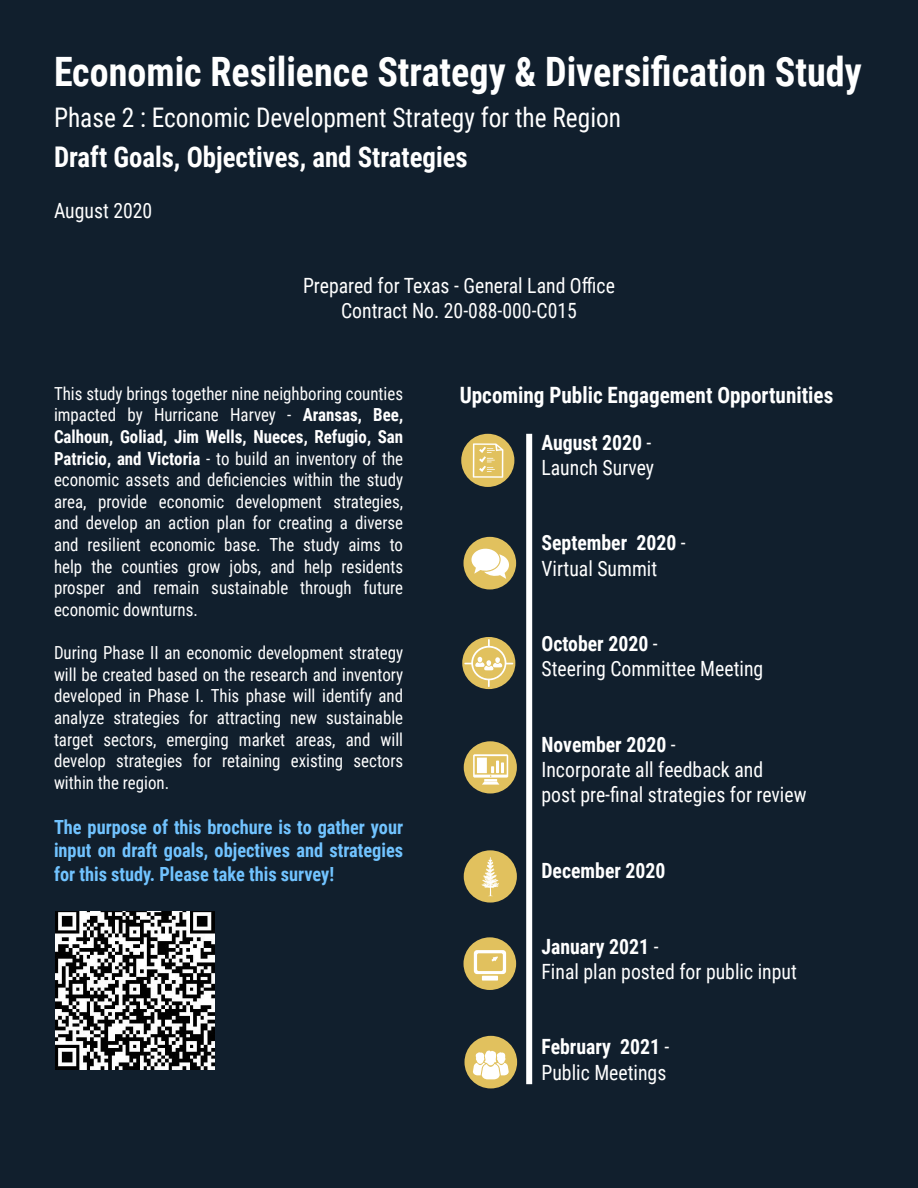
<style>
.page{position:relative;width:918px;height:1188px;background:#111f2d}
.page>*{position:absolute;margin:0;border:0;box-sizing:border-box;transform-origin:0 0}
.t1{font:700 40.5px "Roboto Condensed";color:#fff;scale:.94 1}
.t2{font:700 28.5px "Roboto Condensed";color:#fff;scale:.94 1}
.t3{font:27px "Roboto Condensed";color:#fff;scale:.94 1}
.t4{font:700 22.5px "Roboto Condensed";color:#fff;scale:.94 1}
.t5{font:21px/25.2px "Roboto Condensed";color:#fff;scale:.94 1}
.t6{font:700 21px "Roboto Condensed";color:#fff;scale:.94 1}
.t7{font:700 19.5px/23.4px "Roboto Condensed";color:#71c3ff;text-align:justify;scale:.94 1}
.t8{font:18px/21.6px "Roboto Condensed";color:#fff;text-align:justify;scale:.94 1}
.s1{font-weight:700}
</style>
<div class="page">
<div style="left:526px;top:434px;width:6px;height:650px;background:#fff"></div>
<div style="left:461px;top:434px;width:53px;height:53px;background:#e1c15e;border-radius:50%"></div>
<svg style="left:473px;top:443px;width:30px;height:35px"></svg>
<div style="left:464px;top:741px;width:53px;height:52px;background:#e1c15e;border-radius:50%"></div>
<svg style="left:473px;top:754px;width:35px;height:31px"></svg>
<svg style="left:462px;top:637px;width:53px;height:52px"></svg>
<svg style="left:464px;top:639px;width:49px;height:48px;background:#cbb772"></svg>
<div style="left:464px;top:537px;width:52px;height:52px;background:#e1c15e;border-radius:50%"></div>
<svg style="left:471px;top:548px;width:38px;height:31px"></svg>
<div style="left:464px;top:1036px;width:53px;height:52px;background:#e1c15e;border-radius:50%"></div>
<svg style="left:473px;top:1050px;width:36px;height:29px"></svg>
<div style="left:464px;top:937px;width:52px;height:53px;background:#e1c15e;border-radius:50%"></div>
<svg style="left:474px;top:950px;width:32px;height:31px"></svg>
<div style="left:464px;top:850px;width:53px;height:53px;background:#e1c15e;border-radius:50%"></div>
<svg style="left:481px;top:857px;width:18px;height:39px"></svg>
<img style="left:55px;top:911px;width:159px;height:158px">
<h1 class="t1" style="left:54px;top:43px;width:861px">Economic Resilience Strategy &amp; Diversification Study</h1>
<h3 class="t3" style="left:54px;top:98px;width:605px">Phase 2 : Economic Development Strategy for the Region</h3>
<h2 class="t2" style="left:54px;top:137px;width:442px">Draft Goals, Objectives, and Strategies</h2>
<p class="t5" style="left:54px;top:197px;width:106px">August 2020</p>
<p class="t5" style="left:303px;top:272px;width:333px;text-align:center">Prepared for Texas - General Land Office<br>Contract No. 20-088-000-C015</p>
<p class="t8" style="left:54px;top:382px;width:373px">This study brings together nine neighboring counties</p>
<p class="t4" style="left:460px;top:380px;width:399px">Upcoming Public Engagement Opportunities</p>
<p class="t8" style="left:54px;top:404px;width:373px">impacted by Hurricane Harvey - <span class="s1">Aransas, Bee, Calhoun, Goliad, Jim Wells, Nueces, Refugio, San Patricio, and Victoria</span> - to build an inventory of the economic assets and deficiencies within the study area, provide economic development strategies, and develop an action plan for creating a diverse and resilient economic base. The study aims to help the counties grow jobs, and help residents prosper and remain sustainable through future economic downturns.</p>
<p class="t8" style="left:54px;top:641px;width:373px">During Phase II an economic development strategy will be created based on the research and inventory developed in Phase I. This phase will identify and analyze strategies for attracting new sustainable target sectors, emerging market areas, and will develop strategies for retaining existing sectors within the region.</p>
<p class="t7" style="left:54px;top:814px;width:373px">The purpose of this brochure is to gather your input on draft goals, objectives and strategies for this study. Please take this survey!</p>
<p class="t5" style="left:542px;top:429px;width:121px"><span class="s1">August 2020</span> -<br>Launch Survey</p>
<p class="t5" style="left:542px;top:530px;width:155px"><span class="s1">September 2020</span> -<br>Virtual Summit</p>
<p class="t5" style="left:542px;top:630px;width:237px"><span class="s1">October 2020</span> -<br>Steering Committee Meeting</p>
<p class="t5" style="left:542px;top:731px;width:283px"><span class="s1">November 2020</span> -<br>Incorporate all feedback and<br>post pre-final strategies for review</p>
<p class="t6" style="left:542px;top:856px;width:133px">December 2020</p>
<p class="t5" style="left:542px;top:933px;width:273px"><span class="s1">January 2021</span> -<br>Final plan posted for public input</p>
<p class="t5" style="left:542px;top:1034px;width:138px"><span class="s1">February 2021</span> -<br>Public Meetings</p>
</div>
